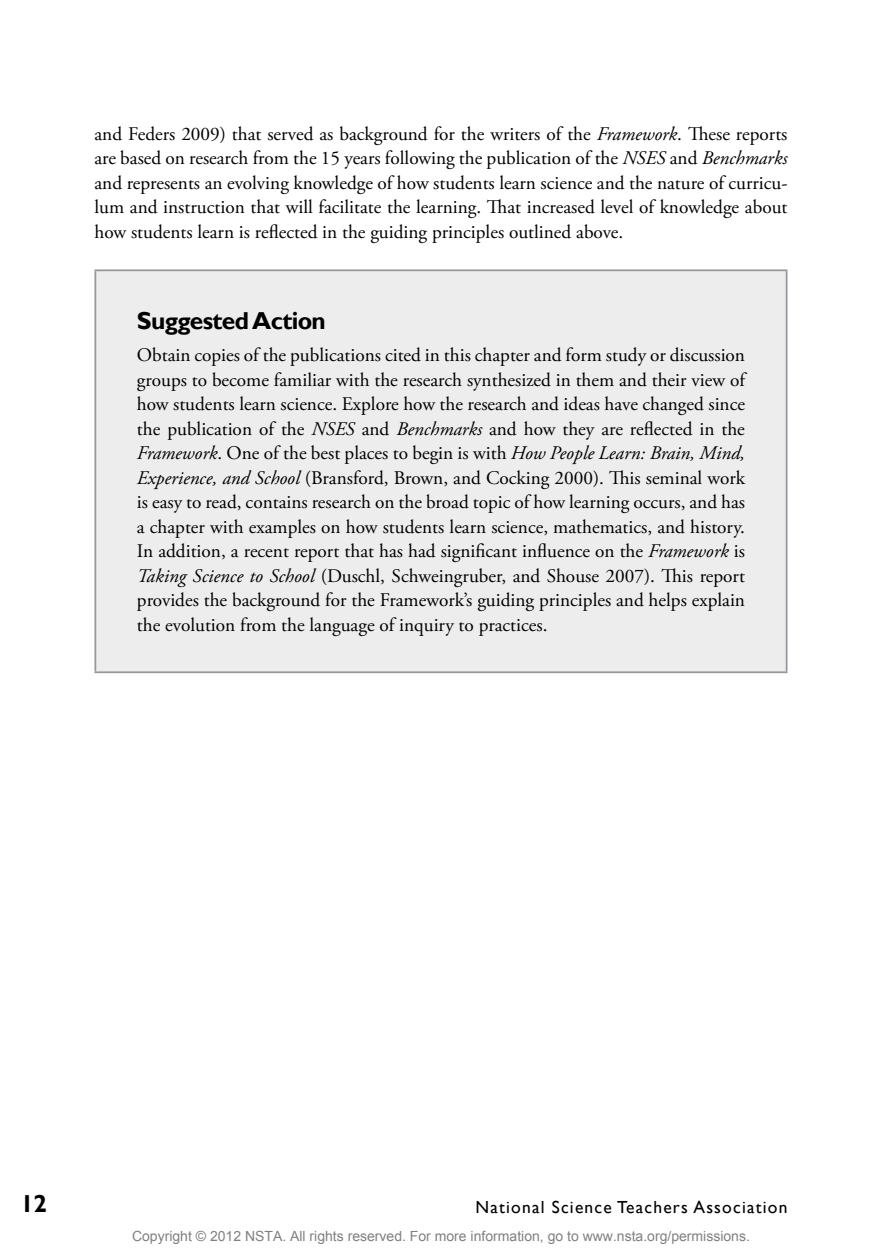
<style>
.page{position:relative;width:882px;height:1260px;background:#fff}
.page>*{position:absolute;margin:0;border:0;box-sizing:border-box;transform-origin:0 0}
.t1{font:700 24.5px "Gill Sans";letter-spacing:-.025em;color:#000}
.t2{font:19.25px/24.5px "Adobe Garamond Pro";color:#000;text-align:justify}
.t3{font:17.5px "Gill Sans";letter-spacing:.07em;color:#000}
.t4{font:14px "Arial";color:#808080}
.s1{font-style:italic}
</style>
<div class="page">
<div style="left:95px;top:270px;width:692px;height:402px;background:#ededee"></div>
<hr style="left:94px;top:269px;width:694px;height:2px;background:#95979a">
<hr style="left:94px;top:271px;width:2px;height:400px;background:#95979a">
<hr style="left:786px;top:271px;width:2px;height:400px;background:#95979a">
<hr style="left:94px;top:671px;width:694px;height:2px;background:#95979a">
<p class="t2" style="left:94px;top:122px;width:695px">and Feders 2009) that served as background for the writers of the <span class="s1">Framework</span>. These reports are based on research from the 15 years following the publication of the <span class="s1">NSES</span> and <span class="s1">Benchmarks </span>and represents an evolving knowledge of how students learn science and the nature of curricu&shy;lum and instruction that will facilitate the learning. That increased level of knowledge about how students learn is reflected in the guiding principles outlined above.</p>
<p class="t1" style="left:137px;top:306px;width:190px">Suggested Action</p>
<p class="t2" style="left:137px;top:344px;width:610px">Obtain copies of the publications cited in this chapter and form study or discussion groups to become familiar with the research synthesized in them and their view of how students learn science. Explore how the research and ideas have changed since the publication of the <span class="s1">NSES</span> and <span class="s1">Benchmarks</span> and how they are reflected in the <span class="s1">Framework</span>. One of the best places to begin is with <span class="s1">How People Learn: Brain, Mind, Experience, and School</span> (Bransford, Brown, and Cocking 2000). This seminal work is easy to read, contains research on the broad topic of how learning occurs, and has a chapter with examples on how students learn science, mathematics, and history.<br>In addition, a recent report that has had significant influence on the <span class="s1">Framework</span> is <span class="s1">Taking Science to School</span> (Duschl, Schweingruber, and Shouse 2007). This report provides the background for the Framework’s guiding principles and helps explain the evolution from the language of inquiry to practices.</p>
<p class="t1" style="left:20px;top:1189px;width:28px">12</p>
<p class="t3" style="left:475px;top:1197px;width:314px">National Science Teachers Association</p>
<p class="t4" style="left:132px;top:1227px;width:619px">Copyright © 2012 NSTA. All rights reserved. For more information, go to www.nsta.org/permissions.</p>
</div>
